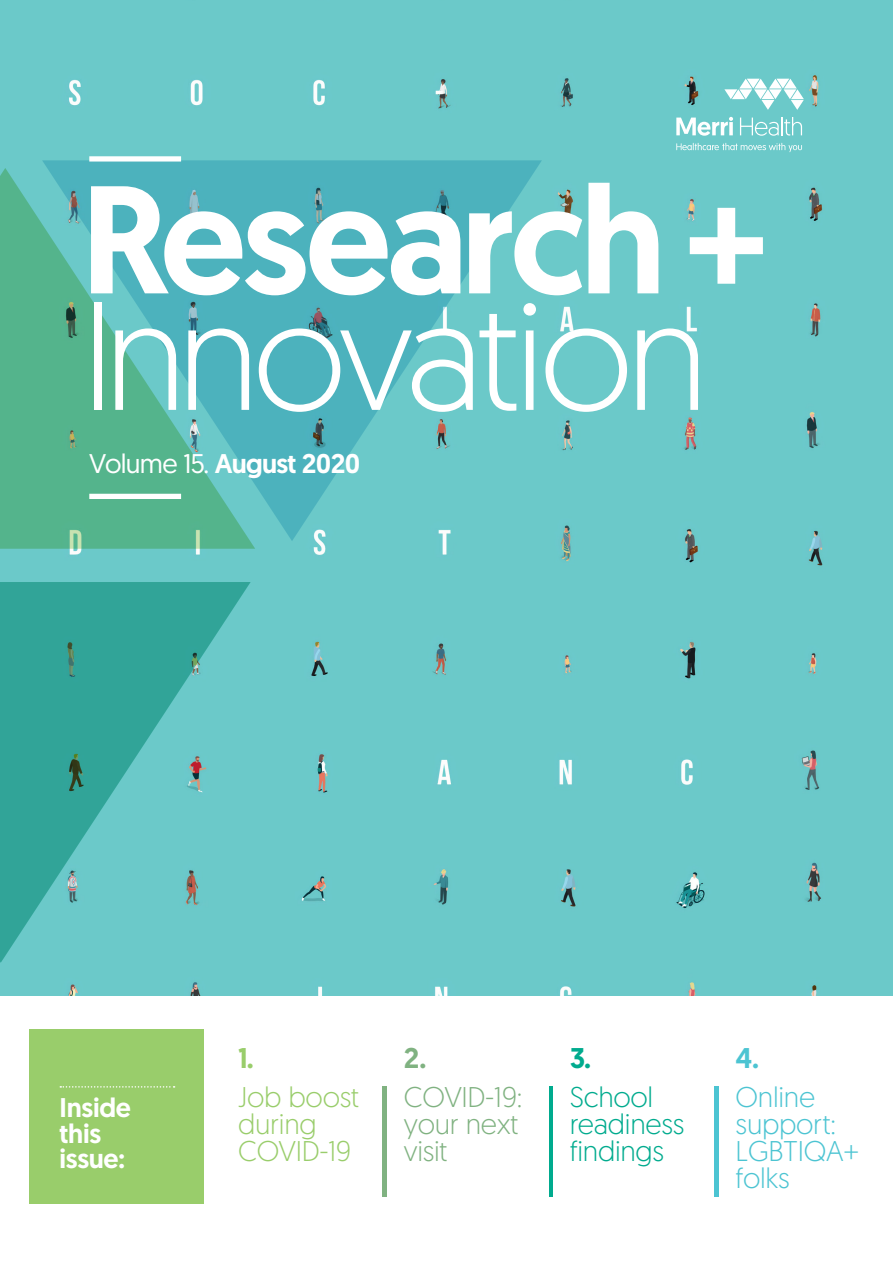
<style>
.page{position:relative;width:893px;height:1263px;background:#fff}
.page>*{position:absolute;margin:0;border:0;box-sizing:border-box;transform-origin:0 0}
.Title_A{font:300 153px/116.6px "Geomanist";letter-spacing:-.045em;color:#fff}
.Contents_Blue_MH_6{font:300 28.5px/27px "Geomanist";letter-spacing:-.01em;color:#4cc4d2}
.Contents_Green_MH_12{font:300 28.5px/27px "Geomanist";letter-spacing:-.01em;color:#00ab8e}
.Contents_Green_MH_15{font:300 28.5px/27px "Geomanist";letter-spacing:-.01em;color:#99cd6b}
.Contents_Green_MH_16{font:300 28.5px/27px "Geomanist";letter-spacing:-.01em;color:#80b281}
.Number_green_MH_12{font:500 28.5px "Geomanist";color:#00ab8e}
.Number_green_MH_15{font:500 28.5px "Geomanist";color:#99cd6b}
.Number_Green_MH_16{font:500 28.5px "Geomanist";color:#80b281}
.Number_Blue_MH_6{font:500 28.5px "Geomanist";color:#4cc4d2}
.Title_B{font:500 27px "Geomanist";letter-spacing:-.025em;color:#fff}
.Inside_this_issue_te{font:500 27px/25.5px "Geomanist";letter-spacing:-.01em;color:#fff}
.s1{font-weight:500}
.s2{font-weight:400}
</style>
<div class="page">
<div style="left:0;top:0;width:893px;height:995px;background:#6bc9c9"></div>
<div style="left:30px;top:1029px;width:174px;height:174px;background:#99cd6b"></div>
<hr style="left:383px;top:1086px;width:4px;height:111px;background:#80b281">
<hr style="left:549px;top:1086px;width:3px;height:111px;background:#00ab8e">
<div style="left:714px;top:1086px;width:5px;height:111px;background:#4cc4d2"></div>
<svg style="left:60px;top:1086px;width:115px;height:1px"></svg>
<svg style="left:0;top:582px;width:251px;height:381px;background:#35a79b"></svg>
<svg style="left:42px;top:585px;width:500px;height:378px;background:#61c1bf"></svg>
<div style="left:333px;top:168px;width:251px;height:381px;background:#6bc9c9"></div>
<svg style="left:0;top:168px;width:255px;height:381px;background:#56b590"></svg>
<svg style="left:42px;top:160px;width:500px;height:381px;background:#57b9b7"></svg>
<svg style="left:676px;top:117px;width:57px;height:19px"></svg>
<svg style="left:740px;top:117px;width:62px;height:19px"></svg>
<svg style="left:676px;top:143px;width:126px;height:9px"></svg>
<svg style="left:724px;top:79px;width:80px;height:31px"></svg>
<div style="left:89px;top:156px;width:92px;height:6px;background:#fff"></div>
<div style="left:89px;top:494px;width:92px;height:5px;background:#fff"></div>
<p class="Title_A" style="left:81px;top:176px;width:689px"><span class="s1">Research +<br></span>Innovation</p>
<p class="Title_B" style="left:89px;top:446px;width:272px"><span class="s2">Volume 15.</span> August 2020</p>
<p class="Inside_this_issue_te" style="left:60px;top:1095px;width:73px">Inside this issue:</p>
<p class="Number_green_MH_15" style="left:238px;top:1039px;width:17px">1.</p>
<p class="Contents_Green_MH_15" style="left:238px;top:1083px;width:122px">Job boost during<br>COVID-19</p>
<p class="Number_Green_MH_16" style="left:404px;top:1039px;width:24px">2.</p>
<p class="Contents_Green_MH_16" style="left:404px;top:1083px;width:120px">COVID-19: your next visit</p>
<p class="Number_green_MH_12" style="left:570px;top:1039px;width:23px">3.</p>
<p class="Contents_Green_MH_12" style="left:570px;top:1083px;width:116px">School readiness findings</p>
<p class="Number_Blue_MH_6" style="left:736px;top:1039px;width:25px">4.</p>
<p class="Contents_Blue_MH_6" style="left:736px;top:1083px;width:125px">Online support:<br>LGBTIQA+ folks</p>
</div>
